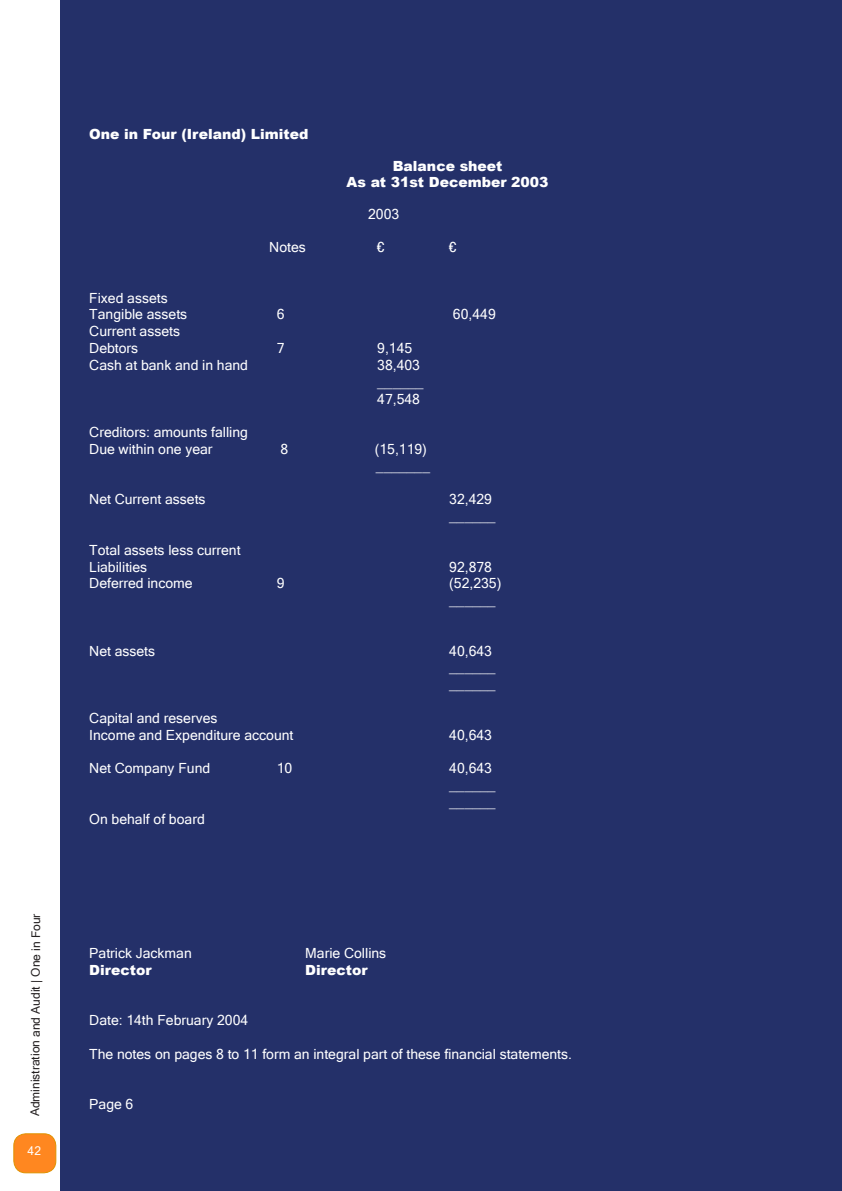
<style>
.page{position:relative;width:842px;height:1191px;background:#fff}
.page>*{position:absolute;margin:0;border:0;box-sizing:border-box;transform-origin:0 0}
.t1{font:14px/16.8px "Microsoft Sans Serif";color:#fff}
.t2{font:900 14px/16.8px "Arial";color:#fff;text-align:center}
.t3{font:12px "Microsoft Sans Serif";letter-spacing:-.005em;color:#231f20}
.t4{font:12px "Microsoft Sans Serif";color:#fff}
</style>
<div class="page">
<div style="left:60px;top:0;width:782px;height:1191px;background:#243069"></div>
<svg style="left:13px;top:1133px;width:44px;height:39px;background:#fc9232"></svg>
<p class="t3" style="left:29px;top:1116px;width:204px;rotate:-90deg">Administration and Audit | One in Four</p>
<p class="t4" style="left:28px;top:1144px;width:15px">42</p>
<p class="t2" style="left:89px;top:126px;width:221px">One in Four (Ireland) Limited</p>
<p class="t2" style="left:347px;top:157px;width:204px">Balance sheet<br>As at 31st December 2003</p>
<p class="t1" style="left:368px;top:205px;width:33px">2003</p>
<p class="t1" style="left:89px;top:289px;width:100px">Fixed assets<br>Tangible assets</p>
<p class="t1" style="left:89px;top:323px;width:92px">Current assets<br>Debtors</p>
<p class="t1" style="left:269px;top:239px;width:38px">Notes</p>
<p class="t1" style="left:377px;top:239px;width:9px">€</p>
<p class="t1" style="left:449px;top:239px;width:9px">€</p>
<p class="t1" style="left:277px;top:306px;width:9px">6</p>
<p class="t1" style="left:453px;top:306px;width:44px">60,449</p>
<p class="t1" style="left:277px;top:340px;width:9px">7</p>
<p class="t1" style="left:377px;top:340px;width:37px">9,145</p>
<p class="t1" style="left:89px;top:356px;width:160px">Cash at bank and in hand</p>
<p class="t1" style="left:377px;top:356px;width:48px">38,403 ______<br>47,548</p>
<p class="t1" style="left:89px;top:424px;width:160px">Creditors: amounts falling<br>Due within one year</p>
<p class="t1" style="left:280px;top:440px;width:9px">8</p>
<p class="t1" style="left:375px;top:440px;width:57px">(15,119) _______</p>
<p class="t1" style="left:89px;top:491px;width:118px">Net Current assets</p>
<p class="t1" style="left:449px;top:491px;width:48px">32,429 ______</p>
<p class="t1" style="left:89px;top:541px;width:153px">Total assets less current<br>Liabilities</p>
<p class="t1" style="left:449px;top:558px;width:44px">92,878</p>
<p class="t1" style="left:89px;top:575px;width:105px">Deferred income</p>
<p class="t1" style="left:277px;top:575px;width:9px">9</p>
<p class="t1" style="left:449px;top:575px;width:54px">(52,235) ______</p>
<p class="t1" style="left:89px;top:642px;width:67px">Net assets</p>
<p class="t1" style="left:449px;top:642px;width:48px">40,643 ______ ______</p>
<p class="t1" style="left:89px;top:709px;width:206px">Capital and reserves<br>Income and Expenditure account</p>
<p class="t1" style="left:449px;top:726px;width:44px">40,643</p>
<p class="t1" style="left:89px;top:760px;width:123px">Net Company Fund</p>
<p class="t1" style="left:277px;top:760px;width:17px">10</p>
<p class="t1" style="left:449px;top:760px;width:48px">40,643 ______ ______</p>
<p class="t1" style="left:89px;top:810px;width:117px">On behalf of board</p>
<p class="t1" style="left:89px;top:944px;width:104px">Patrick Jackman</p>
<p class="t1" style="left:305px;top:944px;width:83px">Marie Collins</p>
<p class="t2" style="left:89px;top:961px;width:64px">Director</p>
<p class="t2" style="left:305px;top:961px;width:64px">Director</p>
<p class="t1" style="left:89px;top:1012px;width:161px">Date: 14th February 2004</p>
<p class="t1" style="left:89px;top:1045px;width:484px">The notes on pages 8 to 11 form an integral part of these financial statements.</p>
<p class="t1" style="left:89px;top:1096px;width:46px">Page 6</p>
</div>
